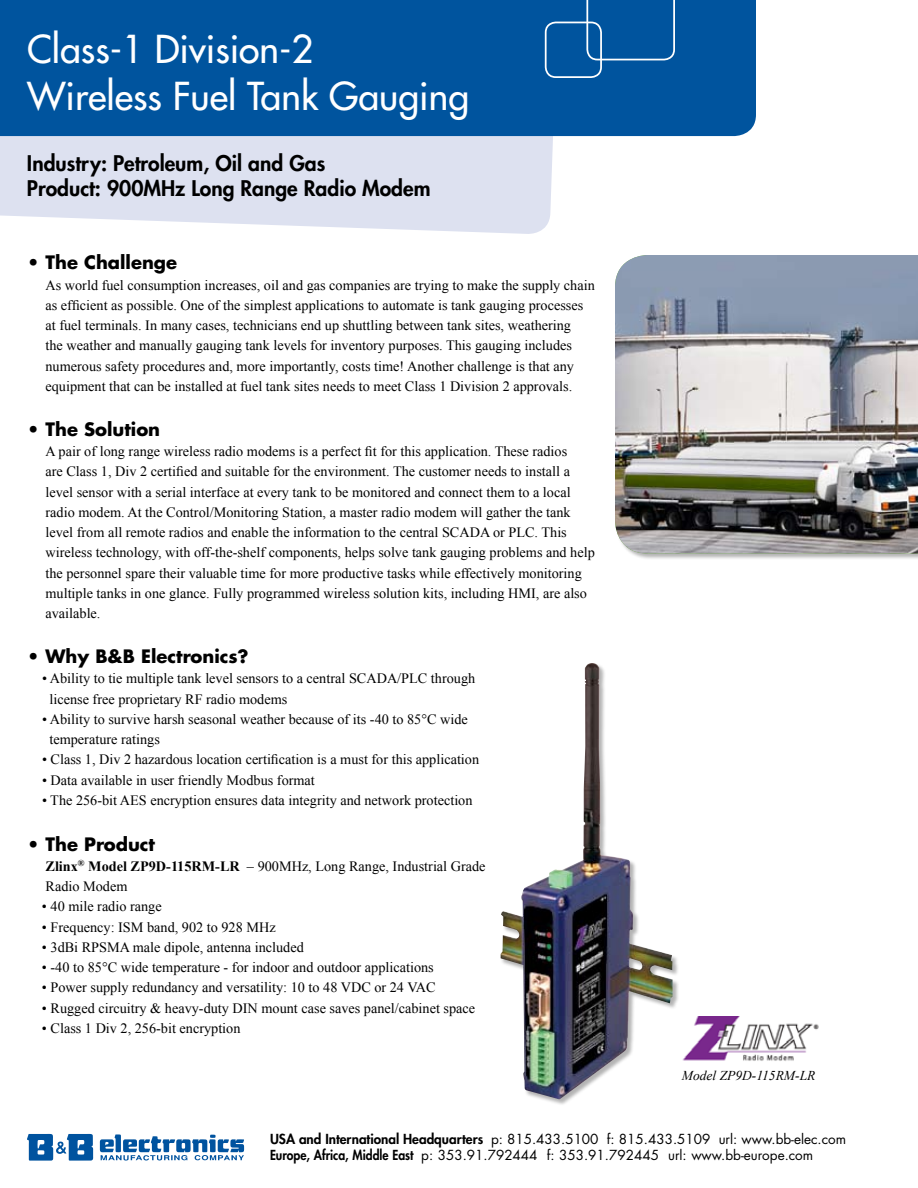
<style>
.page{position:relative;width:918px;height:1188px;background:#fff}
.page>*{position:absolute;margin:0;border:0;box-sizing:border-box;transform-origin:0 0}
.t1{font:37.5px/46.5px "Futura";color:#fff}
.t2{font:800 21px/25.2px "Futura";color:#000}
.t3{font:700 18px "Futura";color:#000}
.t4{font:14.25px/20.2px "Times New Roman";color:#000}
.t5{font:13.5px/16.2px "Futura";color:#000}
.t6{font:italic 13.5px "Times New Roman";color:#000}
.s1{font-weight:700}
.s2{font-weight:800}
</style>
<div class="page">
<div style="left:500px;top:663px;width:179px;height:443px;background:#000;opacity:.3"></div>
<img style="left:501px;top:663px;width:172px;height:437px">
<svg style="left:0;top:136px;width:559px;height:98px;background:#e0e3f1"></svg>
<div style="left:0;top:0;width:756px;height:136px;background:#00549e"></div>
<img style="left:615px;top:255px;width:303px;height:299px">
<svg style="left:27px;top:1134px;width:217px;height:27px"></svg>
<svg style="left:586px;top:0;width:89px;height:60px;background:#0f5ea3"></svg>
<div style="left:545px;top:22px;width:57px;height:56px;border:2px solid #fff;border-radius:10px"></div>
<img style="left:677px;top:1017px;width:142px;height:51px">
<h1 class="t1" style="left:27px;top:26px;width:444px">Class-1 Division-2<br>Wireless Fuel Tank Gauging</h1>
<h2 class="t2" style="left:27px;top:151px;width:405px">Industry: Petroleum, Oil and Gas<br>Product: 900MHz Long Range Radio Modem</h2>
<p class="t3" style="left:27px;top:250px;width:152px">• The Challenge</p>
<p class="t4" style="left:46px;top:275px;width:551px">As world fuel consumption increases, oil and gas companies are trying to make the supply chain as efficient as possible. One of the simplest applications to automate is tank gauging processes at fuel terminals. In many cases, technicians end up shuttling between tank sites, weathering<br>the weather and manually gauging tank levels for inventory purposes. This gauging includes numerous safety procedures and, more importantly, costs time! Another challenge is that any equipment that can be installed at fuel tank sites needs to meet Class 1 Division 2 approvals.</p>
<p class="t3" style="left:27px;top:417px;width:135px">• The Solution</p>
<p class="t4" style="left:46px;top:441px;width:551px">A pair of long range wireless radio modems is a perfect fit for this application. These radios<br>are Class 1, Div 2 certified and suitable for the environment. The customer needs to install a level sensor with a serial interface at every tank to be monitored and connect them to a local radio modem. At the Control/Monitoring Station, a master radio modem will gather the tank level from all remote radios and enable the information to the central SCADA or PLC. This wireless technology, with off-the-shelf components, helps solve tank gauging problems and help the personnel spare their valuable time for more productive tasks while effectively monitoring multiple tanks in one glance. Fully programmed wireless solution kits, including HMI, are also available.</p>
<p class="t3" style="left:27px;top:644px;width:223px">• Why B&amp;B Electronics?</p>
<p class="t4" style="left:49px;top:668px;width:427px;text-indent:-7px">• Ability to tie multiple tank level sensors to a central SCADA/PLC through license free proprietary RF radio modems</p>
<p class="t4" style="left:49px;top:709px;width:420px;text-indent:-7px">• Ability to survive harsh seasonal weather because of its -40 to 85°C wide temperature ratings</p>
<p class="t4" style="left:42px;top:749px;width:439px">• Class 1, Div 2 hazardous location certification is a must for this application</p>
<p class="t4" style="left:42px;top:770px;width:274px">• Data available in user friendly Modbus format</p>
<p class="t4" style="left:42px;top:790px;width:432px">• The 256-bit AES encryption ensures data integrity and network protection</p>
<p class="t3" style="left:27px;top:831px;width:130px">• The Product</p>
<p class="t4" style="left:46px;top:856px;width:442px"><span class="s1">Zlinx</span><sup>®</sup> <span class="s1">Model ZP9D-115RM-LR</span> – 900MHz, Long Range, Industrial Grade<br>Radio Modem</p>
<p class="t4" style="left:42px;top:896px;width:121px">• 40 mile radio range</p>
<p class="t4" style="left:42px;top:917px;width:235px">• Frequency: ISM band, 902 to 928 MHz</p>
<p class="t4" style="left:42px;top:937px;width:263px">• 3dBi RPSMA male dipole, antenna included</p>
<p class="t4" style="left:42px;top:957px;width:393px">• -40 to 85°C wide temperature - for indoor and outdoor applications</p>
<p class="t4" style="left:42px;top:977px;width:395px">• Power supply redundancy and versatility: 10 to 48 VDC or 24 VAC</p>
<p class="t4" style="left:42px;top:998px;width:435px">• Rugged circuitry &amp; heavy-duty DIN mount case saves panel/cabinet space</p>
<p class="t4" style="left:42px;top:1018px;width:200px">• Class 1 Div 2, 256-bit encryption</p>
<p class="t6" style="left:682px;top:1067px;width:135px">Model ZP9D-115RM-LR</p>
<p class="t5" style="left:270px;top:1131px;width:578px"><span class="s2">USA and International Headquarters</span> p: 815.433.5100 f: 815.433.5109 url: www.bb-elec.com<br><span class="s2">Europe, Africa, Middle East</span> p: 353.91.792444 f: 353.91.792445 url: www.bb-europe.com</p>
</div>
